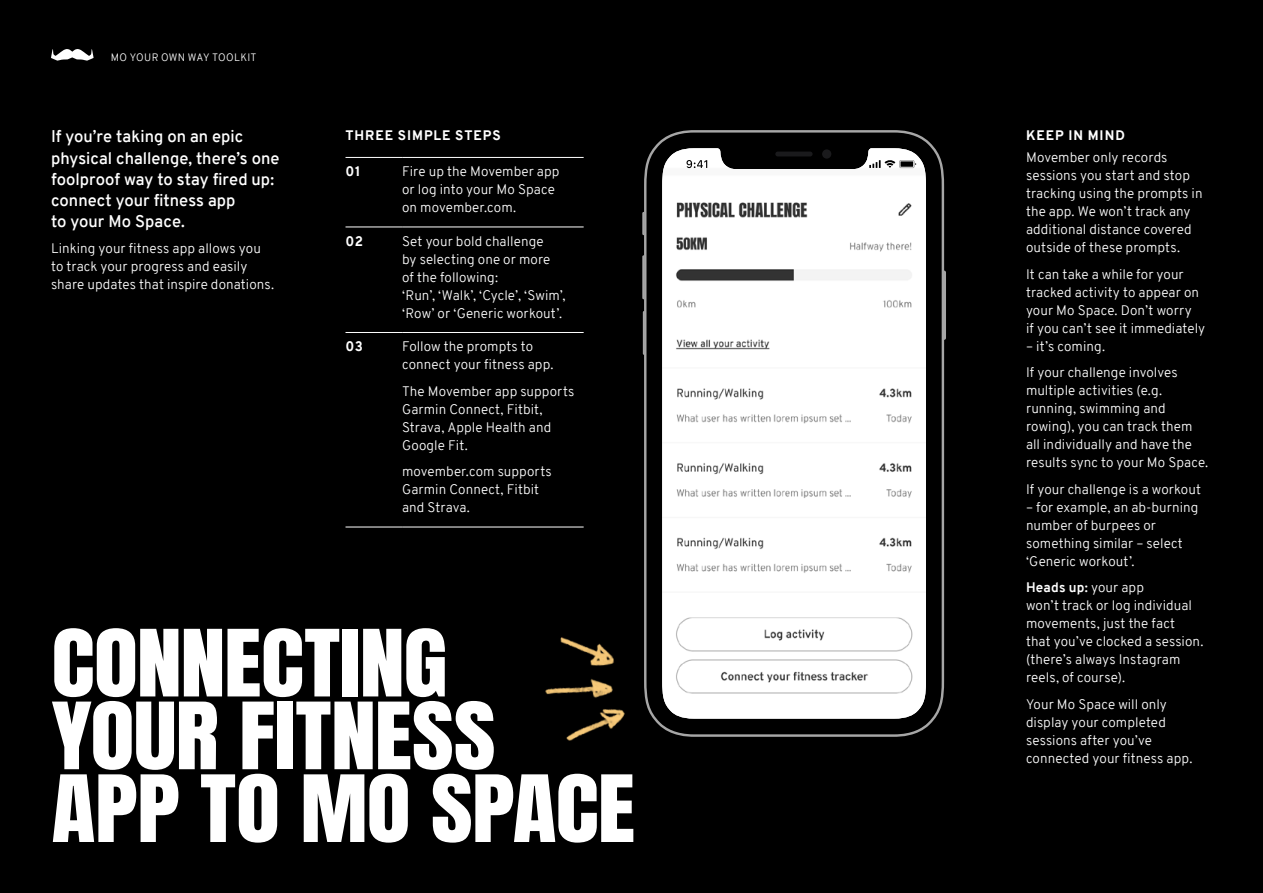
<style>
.page{position:relative;width:1263px;height:893px;background:#000}
.page>*{position:absolute;margin:0;border:0;box-sizing:border-box;transform-origin:0 0}
.t1{font:78.75px/72.8px "Anton";letter-spacing:-.01em;color:#fff;scale:1.15 1}
.t2{font:600 16.5px/21px "Overpass";letter-spacing:.005em;color:#fff}
.t3{font:300 13.5px/18px "Overpass";letter-spacing:.005em;color:#fff}
.t4{font:800 13.5px "Overpass";letter-spacing:.065em;color:#fff}
.t5{font:300 10.5px "Overpass";letter-spacing:.025em;color:#fff}
.s1{font-weight:700}
</style>
<div class="page">
<svg style="left:51px;top:49px;width:43px;height:12px"></svg>
<hr style="left:345px;top:157px;width:57px;height:1px;background:#fff">
<hr style="left:402px;top:157px;width:182px;height:1px;background:#fff">
<hr style="left:345px;top:227px;width:57px;height:1px;background:#fff">
<hr style="left:402px;top:227px;width:182px;height:1px;background:#fff">
<hr style="left:345px;top:332px;width:57px;height:1px;background:#fff">
<hr style="left:402px;top:332px;width:182px;height:1px;background:#fff">
<hr style="left:345px;top:527px;width:57px;height:1px;background:#fff">
<svg style="left:646px;top:133px;width:296px;height:601px"></svg>
<svg style="left:642px;top:212px;width:2px;height:23px"></svg>
<svg style="left:642px;top:255px;width:2px;height:44px"></svg>
<svg style="left:643px;top:311px;width:2px;height:44px"></svg>
<svg style="left:943px;top:271px;width:3px;height:69px"></svg>
<img style="left:662px;top:148px;width:264px;height:571px">
<div style="left:822px;top:149px;width:9px;height:10px;background:#1a1a1c;border-radius:50%"></div>
<hr style="left:775px;top:152px;width:37px;height:4px;background:#1a1a1c;border-radius:2px">
<svg style="left:686px;top:160px;width:21px;height:8px"></svg>
<svg style="left:869px;top:159px;width:47px;height:9px"></svg>
<img style="left:399px;top:502px;width:369px;height:239px">
<p class="t5" style="left:111px;top:49px;width:147px">MO YOUR OWN WAY TOOLKIT</p>
<p class="t4" style="left:346px;top:126px;width:157px">THREE SIMPLE STEPS</p>
<p class="t4" style="left:1026px;top:126px;width:100px">KEEP IN MIND</p>
<p class="t3" style="left:1026px;top:149px;width:178px">Movember only records sessions you start and stop tracking using the prompts in the app. We won’t track any additional distance covered outside of these prompts.</p>
<p class="t3" style="left:1026px;top:265px;width:181px">It can take a while for your tracked activity to appear on your Mo Space. Don’t worry<br>if you can’t see it immediately</p>
<p class="t3" style="left:1026px;top:333px;width:153px;line-height:26.5px">– it’s coming.<br>If your challenge involves</p>
<p class="t3" style="left:1026px;top:382px;width:184px">multiple activities (e.g. running, swimming and rowing), you can track them all individually and have the results sync to your Mo Space.</p>
<p class="t3" style="left:1026px;top:480px;width:177px">If your challenge is a workout</p>
<p class="t3" style="left:1026px;top:498px;width:174px">– for example, an ab-burning number of burpees or something similar – select ‘Generic workout’.</p>
<p class="t3" style="left:1026px;top:579px;width:179px"><span class="s1">Heads up:</span> your app<br>won’t track or log individual movements, just the fact<br>that you’ve clocked a session. (there’s always Instagram reels, of course).</p>
<p class="t3" style="left:1026px;top:695px;width:168px">Your Mo Space will only display your completed sessions after you’ve connected your fitness app.</p>
<p class="t2" style="left:51px;top:126px;width:230px">If you’re taking on an epic physical challenge, there’s one foolproof way to stay fired up: connect your fitness app<br>to your Mo Space.</p>
<p class="t3" style="left:51px;top:239px;width:225px">Linking your fitness app allows you to track your progress and easily share updates that inspire donations.</p>
<p class="t4" style="left:345px;top:162px;width:17px">01</p>
<p class="t3" style="left:402px;top:162px;width:159px">Fire up the Movember app or log into your Mo Space on movember.com.</p>
<p class="t4" style="left:345px;top:231px;width:19px">02</p>
<p class="t3" style="left:402px;top:232px;width:165px">Set your bold challenge<br>by selecting one or more of the following:<br>‘Run’, ‘Walk’, ‘Cycle’, ‘Swim’, ‘Row’ or ‘Generic workout’.</p>
<p class="t4" style="left:345px;top:337px;width:19px">03</p>
<p class="t3" style="left:402px;top:337px;width:153px">Follow the prompts to connect your fitness app.</p>
<p class="t3" style="left:402px;top:382px;width:174px">The Movember app supports<br>Garmin Connect, Fitbit,<br>Strava, Apple Health and<br>Google Fit.</p>
<p class="t3" style="left:402px;top:462px;width:151px">movember.com supports<br>Garmin Connect, Fitbit and Strava.</p>
<h1 class="t1" style="left:51px;top:633px;width:509px">CONNECTING<br>YOUR FITNESS<br>APP TO MO SPACE</h1>
</div>
